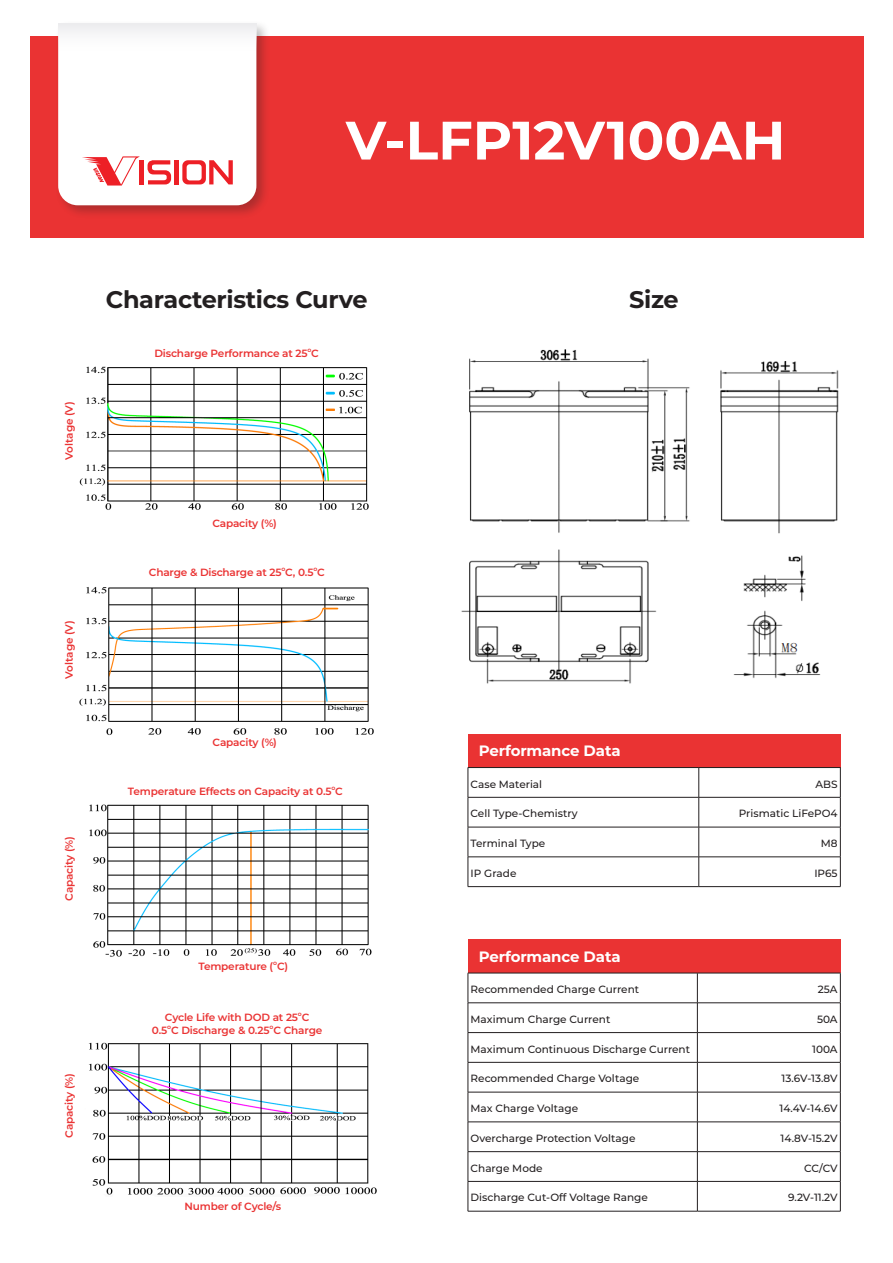
<style>
.page{position:relative;width:893px;height:1263px;background:#fff}
.page>*{position:absolute;margin:0;border:0;box-sizing:border-box;transform-origin:0 0}
.t1{font:700 54px "Montserrat";color:#fff}
.t2{font:700 24px "Montserrat";letter-spacing:-.015em;color:#231f20}
.t3{font:700 15px "Montserrat";letter-spacing:-.01em;color:#fff}
.t4{font:500 10.5px "Montserrat";color:#231f20}
.t5{font:600 10.5px "Montserrat";letter-spacing:-.015em;color:#ea3333}
.t6{font:600 6.15px "Montserrat";color:#ea3333}
</style>
<div class="page">
<div style="left:30px;top:36px;width:833px;height:201px;background:#ea3333"></div>
<div style="left:55px;top:20px;width:216px;height:200px;background:#231f20;opacity:.3"></div>
<svg style="left:58px;top:23px;width:198px;height:182px;background:#fceced"></svg>
<img style="left:79px;top:366px;width:290px;height:144px">
<img style="left:79px;top:587px;width:295px;height:149px">
<img style="left:89px;top:804px;width:283px;height:153px">
<img style="left:89px;top:1042px;width:288px;height:153px">
<img style="left:469px;top:349px;width:370px;height:185px">
<img style="left:461px;top:549px;width:360px;height:135px">
<div style="left:468px;top:734px;width:372px;height:33px;background:#ea3333"></div>
<div style="left:468px;top:940px;width:372px;height:33px;background:#ea3333"></div>
<hr style="left:468px;top:767px;width:231px;height:1px;background:#231f20">
<svg style="left:468px;top:768px;width:1px;height:29px"></svg>
<hr style="left:699px;top:767px;width:141px;height:1px;background:#231f20">
<svg style="left:698px;top:768px;width:1px;height:29px"></svg>
<svg style="left:840px;top:768px;width:1px;height:29px"></svg>
<hr style="left:468px;top:797px;width:231px;height:1px;background:#231f20">
<hr style="left:468px;top:797px;width:1px;height:30px;background:#231f20">
<hr style="left:699px;top:797px;width:141px;height:1px;background:#231f20">
<hr style="left:698px;top:797px;width:1px;height:30px;background:#231f20">
<hr style="left:840px;top:797px;width:1px;height:30px;background:#231f20">
<hr style="left:468px;top:827px;width:231px;height:1px;background:#231f20">
<hr style="left:468px;top:827px;width:1px;height:30px;background:#231f20">
<hr style="left:699px;top:827px;width:141px;height:1px;background:#231f20">
<hr style="left:698px;top:827px;width:1px;height:30px;background:#231f20">
<hr style="left:840px;top:827px;width:1px;height:30px;background:#231f20">
<hr style="left:468px;top:856px;width:231px;height:1px;background:#231f20">
<svg style="left:468px;top:857px;width:1px;height:29px"></svg>
<hr style="left:699px;top:856px;width:141px;height:1px;background:#231f20">
<svg style="left:698px;top:857px;width:1px;height:29px"></svg>
<svg style="left:840px;top:857px;width:1px;height:29px"></svg>
<hr style="left:468px;top:886px;width:231px;height:1px;background:#231f20">
<hr style="left:699px;top:886px;width:141px;height:1px;background:#231f20">
<hr style="left:468px;top:973px;width:229px;height:1px;background:#231f20">
<hr style="left:697px;top:973px;width:143px;height:1px;background:#231f20">
<hr style="left:468px;top:1002px;width:229px;height:1px;background:#231f20">
<hr style="left:697px;top:1002px;width:143px;height:1px;background:#231f20">
<hr style="left:468px;top:1032px;width:229px;height:1px;background:#231f20">
<svg style="left:468px;top:973px;width:1px;height:89px"></svg>
<hr style="left:697px;top:1032px;width:143px;height:1px;background:#231f20">
<svg style="left:697px;top:973px;width:1px;height:89px"></svg>
<svg style="left:840px;top:973px;width:1px;height:89px"></svg>
<hr style="left:468px;top:1062px;width:229px;height:1px;background:#231f20">
<hr style="left:468px;top:1062px;width:1px;height:30px;background:#231f20">
<hr style="left:697px;top:1062px;width:143px;height:1px;background:#231f20">
<hr style="left:697px;top:1062px;width:1px;height:30px;background:#231f20">
<hr style="left:840px;top:1062px;width:1px;height:30px;background:#231f20">
<hr style="left:468px;top:1092px;width:229px;height:1px;background:#231f20">
<hr style="left:468px;top:1092px;width:1px;height:30px;background:#231f20">
<hr style="left:697px;top:1092px;width:143px;height:1px;background:#231f20">
<hr style="left:697px;top:1092px;width:1px;height:30px;background:#231f20">
<hr style="left:840px;top:1092px;width:1px;height:30px;background:#231f20">
<hr style="left:468px;top:1121px;width:229px;height:1px;background:#231f20">
<hr style="left:697px;top:1121px;width:143px;height:1px;background:#231f20">
<hr style="left:468px;top:1151px;width:229px;height:1px;background:#231f20">
<svg style="left:468px;top:1122px;width:1px;height:59px"></svg>
<hr style="left:697px;top:1151px;width:143px;height:1px;background:#231f20">
<svg style="left:697px;top:1122px;width:1px;height:59px"></svg>
<svg style="left:840px;top:1122px;width:1px;height:59px"></svg>
<hr style="left:468px;top:1181px;width:229px;height:1px;background:#231f20">
<hr style="left:468px;top:1181px;width:1px;height:30px;background:#231f20">
<hr style="left:697px;top:1181px;width:143px;height:1px;background:#231f20">
<hr style="left:697px;top:1181px;width:1px;height:30px;background:#231f20">
<hr style="left:840px;top:1181px;width:1px;height:30px;background:#231f20">
<hr style="left:468px;top:1211px;width:229px;height:1px;background:#231f20">
<hr style="left:697px;top:1211px;width:143px;height:1px;background:#231f20">
<p class="t1" style="left:346px;top:101px;width:441px">V-LFP12V100AH</p>
<p class="t5" style="left:62px;top:460px;width:60px;rotate:-90deg">Voltage (V)</p>
<p class="t5" style="left:62px;top:679px;width:60px;rotate:-90deg">Voltage (V)</p>
<p class="t5" style="left:62px;top:901px;width:66px;rotate:-90deg">Capacity (%)</p>
<p class="t5" style="left:62px;top:1138px;width:66px;rotate:-90deg">Capacity (%)</p>
<p class="t2" style="left:106px;top:282px;width:263px">Characteristics Curve</p>
<p class="t2" style="left:629px;top:282px;width:51px">Size</p>
<p class="t6" style="left:307px;top:346px;width:5px">o</p>
<p class="t5" style="left:154px;top:346px;width:166px">Discharge Performance at 25 C</p>
<p class="t5" style="left:212px;top:516px;width:66px">Capacity (%)</p>
<p class="t6" style="left:281px;top:565px;width:5px">o</p>
<p class="t6" style="left:313px;top:565px;width:5px">o</p>
<p class="t5" style="left:149px;top:565px;width:177px">Charge &amp; Discharge at 25 C, 0.5 C</p>
<p class="t5" style="left:213px;top:735px;width:66px">Capacity (%)</p>
<p class="t6" style="left:331px;top:784px;width:5px">o</p>
<p class="t5" style="left:128px;top:784px;width:217px">Temperature Effects on Capacity at 0.5 C</p>
<p class="t6" style="left:273px;top:958px;width:5px">o</p>
<p class="t5" style="left:198px;top:959px;width:91px">Temperature ( C)</p>
<p class="t6" style="left:298px;top:1009px;width:5px">o</p>
<p class="t5" style="left:165px;top:1010px;width:146px">Cycle Life with DOD at 25 C</p>
<p class="t6" style="left:167px;top:1022px;width:5px">o</p>
<p class="t6" style="left:269px;top:1022px;width:5px">o</p>
<p class="t5" style="left:152px;top:1023px;width:172px">0.5 C Discharge &amp; 0.25 C Charge</p>
<p class="t5" style="left:185px;top:1199px;width:98px">Number of Cycle/s</p>
<p class="t3" style="left:479px;top:740px;width:143px">Performance Data</p>
<p class="t4" style="left:471px;top:776px;width:73px">Case Material</p>
<p class="t4" style="left:815px;top:776px;width:24px">ABS</p>
<p class="t4" style="left:471px;top:806px;width:109px">Cell Type-Chemistry</p>
<p class="t4" style="left:739px;top:806px;width:100px">Prismatic LiFePO4</p>
<p class="t4" style="left:471px;top:836px;width:76px">Terminal Type</p>
<p class="t4" style="left:821px;top:836px;width:18px">M8</p>
<p class="t4" style="left:471px;top:866px;width:47px">IP Grade</p>
<p class="t4" style="left:814px;top:866px;width:25px">IP65</p>
<p class="t3" style="left:479px;top:946px;width:143px">Performance Data</p>
<p class="t4" style="left:471px;top:982px;width:170px">Recommended Charge Current</p>
<p class="t4" style="left:818px;top:982px;width:21px">25A</p>
<p class="t4" style="left:471px;top:1012px;width:141px">Maximum Charge Current</p>
<p class="t4" style="left:817px;top:1012px;width:22px">50A</p>
<p class="t4" style="left:471px;top:1041px;width:221px">Maximum Continuous Discharge Current</p>
<p class="t4" style="left:812px;top:1041px;width:27px">100A</p>
<p class="t4" style="left:471px;top:1071px;width:170px">Recommended Charge Voltage</p>
<p class="t4" style="left:782px;top:1071px;width:58px">13.6V-13.8V</p>
<p class="t4" style="left:471px;top:1101px;width:109px">Max Charge Voltage</p>
<p class="t4" style="left:779px;top:1101px;width:60px">14.4V-14.6V</p>
<p class="t4" style="left:471px;top:1131px;width:166px">Overcharge Protection Voltage</p>
<p class="t4" style="left:781px;top:1131px;width:59px">14.8V-15.2V</p>
<p class="t4" style="left:471px;top:1160px;width:73px">Charge Mode</p>
<p class="t4" style="left:804px;top:1160px;width:35px">CC/CV</p>
<p class="t4" style="left:471px;top:1190px;width:179px">Discharge Cut-Off Voltage Range</p>
<p class="t4" style="left:788px;top:1190px;width:51px">9.2V-11.2V</p>
</div>
